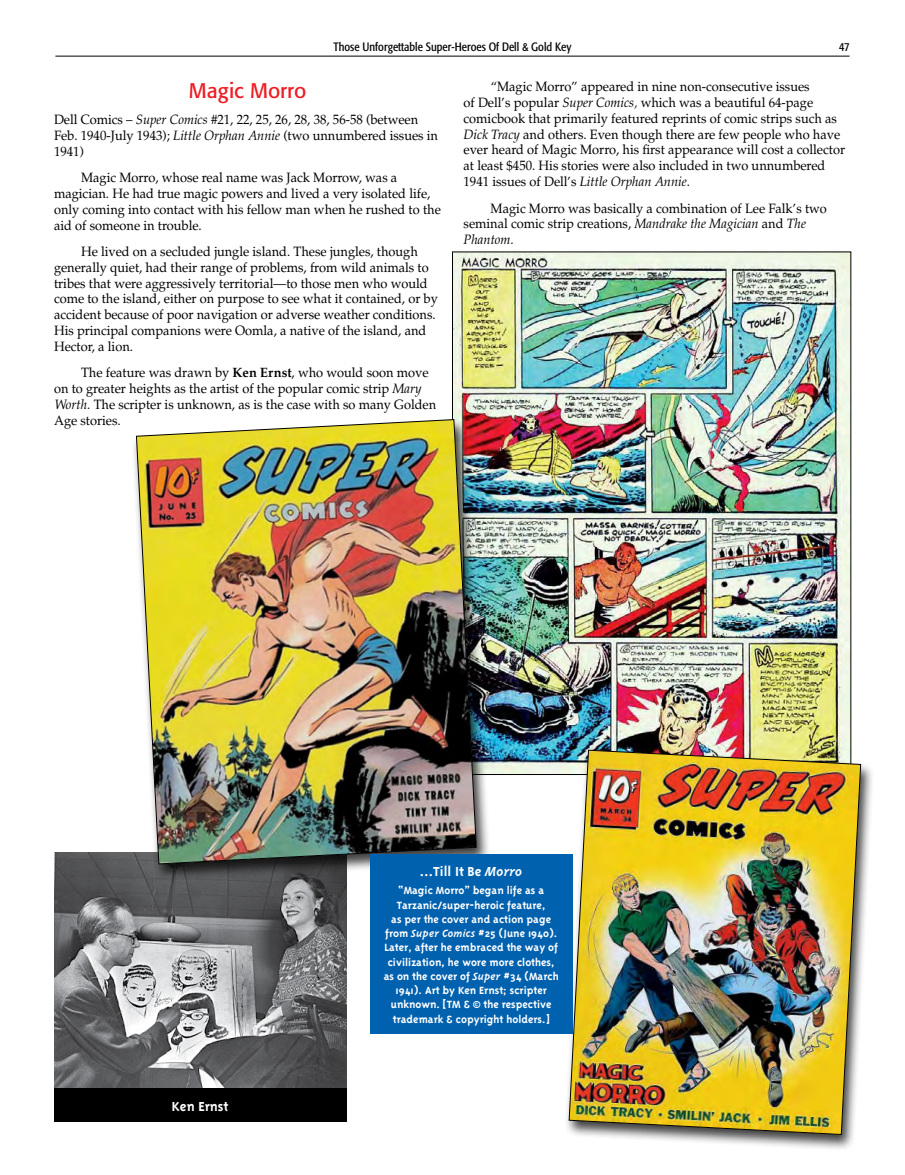
<style>
.page{position:relative;width:905px;height:1175px;background:#fff}
.page>*{position:absolute;margin:0;border:0;box-sizing:border-box;transform-origin:0 0}
.t1{font:21px "Formata";color:#ed1d24}
.t2{font:700 15px "Triplex";color:#fff}
.t3{font:13.5px/15.8px "Palatino";color:#000;scale:.95 1}
.t4{font:700 12px/14.2px "Triplex";color:#fff;text-align:center}
.t5{font:condensed 12px "Formata";color:#000}
.s1{font-style:italic}
.s2{font-weight:700}
</style>
<div class="page">
<hr style="left:55px;top:56px;width:794px;height:1px;background:#000">
<img style="left:54px;top:852px;width:292px;height:235px">
<img style="left:454px;top:253px;width:395px;height:520px">
<div style="left:564px;top:748px;width:310px;height:404px;background:#000;opacity:.75"></div>
<img style="left:568px;top:749px;width:293px;height:386px">
<div style="left:54px;top:1088px;width:292px;height:33px;background:#000"></div>
<div style="left:131px;top:418px;width:359px;height:463px;background:#000;opacity:.75"></div>
<img style="left:136px;top:419px;width:341px;height:445px">
<div style="left:370px;top:854px;width:202px;height:179px;background:#0061af"></div>
<p class="t5" style="left:333px;top:40px;width:239px">Those Unforgettable Super-Heroes Of Dell &amp; Gold Key</p>
<p class="t5" style="left:839px;top:40px;width:12px">47</p>
<p class="t3" style="left:463px;top:79px;width:403px;text-indent:27px">“Magic Morro” appeared in nine non-consecutive issues<br>of Dell’s popular <span class="s1">Super Comics,</span> which was a beautiful 64-page comicbook that primarily featured reprints of comic strips such as <span class="s1">Dick Tracy</span> and others. Even though there are few people who have ever heard of Magic Morro, his first appearance will cost a collector at least $450. His stories were also included in two unnumbered 1941 issues of Dell’s <span class="s1">Little Orphan Annie</span>.</p>
<p class="t3" style="left:463px;top:200px;width:384px;text-indent:27px">Magic Morro was basically a combination of Lee Falk’s two seminal comic strip creations, <span class="s1">Mandrake the Magician</span> and <span class="s1">The<br>Phantom.</span></p>
<h1 class="t1" style="left:189px;top:78px;width:119px">Magic Morro</h1>
<p class="t3" style="left:54px;top:112px;width:406px">Dell Comics – <span class="s1">Super Comics</span> #21, 22, 25, 26, 28, 38, 56-58 (between<br>Feb. 1940-July 1943); <span class="s1">Little Orphan Annie</span> (two unnumbered issues in<br>1941)</p>
<p class="t3" style="left:54px;top:170px;width:408px;text-indent:27px">Magic Morro, whose real name was Jack Morrow, was a magician. He had true magic powers and lived a very isolated life, only coming into contact with his fellow man when he rushed to the aid of someone in trouble.</p>
<p class="t3" style="left:54px;top:244px;width:405px;text-indent:27px">He lived on a secluded jungle island. These jungles, though generally quiet, had their range of problems, from wild animals to tribes that were aggressively territorial—to those men who would come to the island, either on purpose to see what it contained, or by accident because of poor navigation or adverse weather conditions.<br>His principal companions were Oomla, a native of the island, and Hector, a lion.</p>
<p class="t3" style="left:54px;top:365px;width:404px;text-indent:27px">The feature was drawn by <span class="s2">Ken Ernst</span>, who would soon move on to greater heights as the artist of the popular comic strip <span class="s1">Mary Worth.</span> The scripter is unknown, as is the case with so many Golden Age stories.</p>
<p class="t2" style="left:172px;top:1098px;width:58px">Ken Ernst</p>
<p class="t2" style="left:420px;top:863px;width:104px">…Till It Be <span class="s1">Morro</span></p>
<p class="t4" style="left:384px;top:883px;width:176px">“Magic Morro” began life as a<br>Tarzanic/super-heroic feature,<br>as per the cover and action page from <span class="s1">Super Comics</span> #25 (June 1940).<br>Later, after he embraced the way of civilization, he wore more clothes, as on the cover of <span class="s1">Super</span> #34 (March<br>1941). Art by Ken Ernst; scripter unknown. [TM &amp; © the respective trademark &amp; copyright holders.]</p>
</div>
